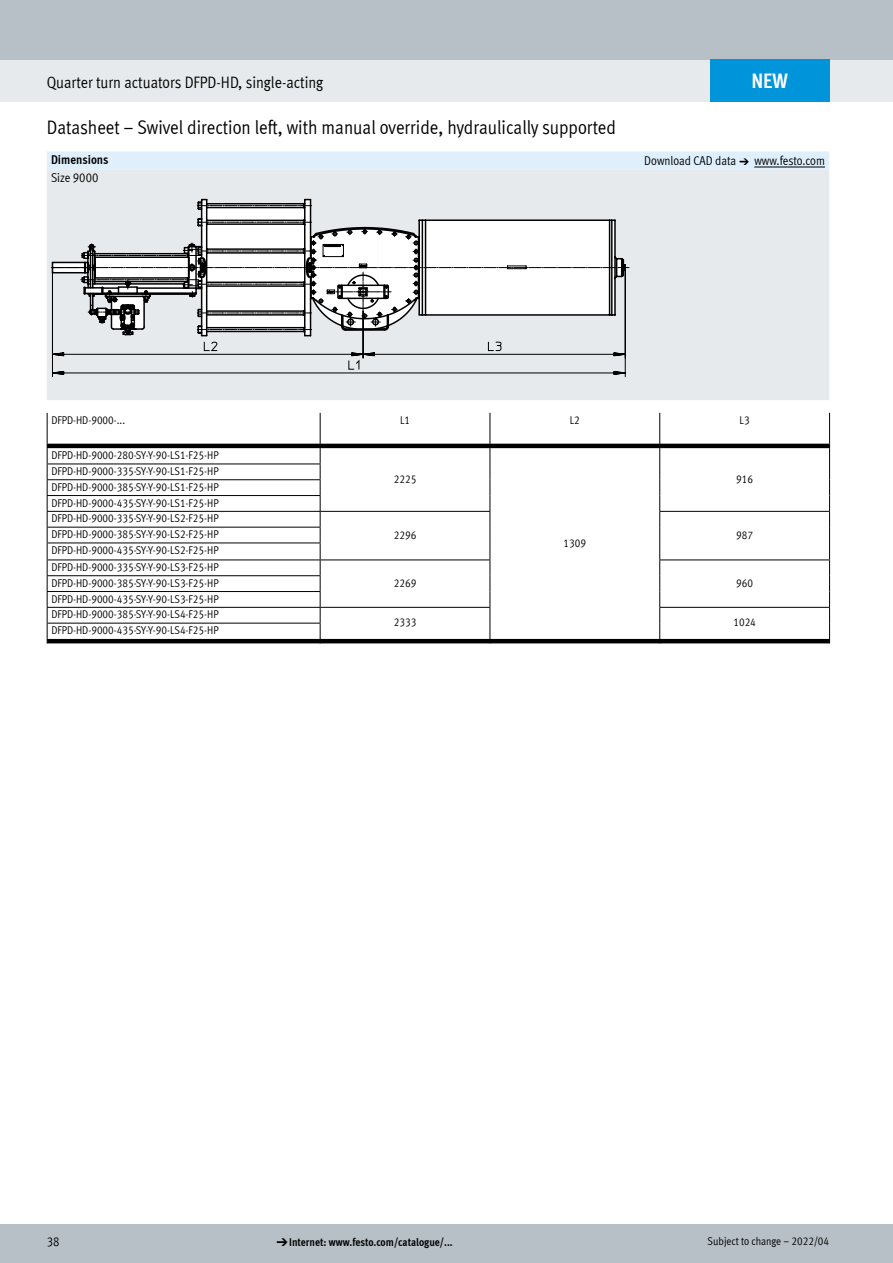
<style>
.page{position:relative;width:893px;height:1263px;background:#fff}
.page>*{position:absolute;margin:0;border:0;box-sizing:border-box;transform-origin:0 0}
.FES_box_title{font:700 21px "Meta Cond LF";color:#fff}
.FES_title_section{font:19.5px "Meta Cond LF";color:#000}
.FES_title_family{font:16.5px "Meta Cond LF";color:#000}
.FES_head_2_text_righ{font:12.75px "Meta Cond LF";color:#000}
.FES_head_1_text{font:700 12.75px "Meta Cond LF";color:#000}
.FES_head_2_text{font:12.75px "Meta Cond LF";color:#000}
.FES_tab_regular{font:11.25px "Meta Cond LF";color:#000}
.t1{font:700 11.25px "Meta Cond LF";color:#000}
.FES_tab_regular_cent{font:11.25px "Meta Cond LF";color:#000}
.FES_tab_head_2{font:11.25px "Meta Cond LF";color:#000}
.FES_tab_head_2_centr{font:11.25px "Meta Cond LF";color:#000}
.s1{font-family:"Meto Pict 182"}
.s2{font-family:"Meto Pict 182";font-weight:400}
</style>
<div class="page">
<div style="left:0;top:1225px;width:893px;height:38px;background:#b6c0c6"></div>
<div style="left:0;top:60px;width:893px;height:42px;background:#e7eaec"></div>
<div style="left:0;top:0;width:893px;height:60px;background:#b6c0c6"></div>
<svg style="left:47px;top:151px;width:782px;height:19px"></svg>
<div style="left:47px;top:170px;width:782px;height:230px;background:#e7eaec"></div>
<hr style="left:754px;top:167px;width:71px;height:1px;background:#000">
<svg style="left:52px;top:351px;width:574px;height:26px"></svg>
<svg style="left:52px;top:351px;width:450px;height:19px"></svg>
<svg style="left:51px;top:198px;width:578px;height:153px"></svg>
<svg style="left:48px;top:444px;width:781px;height:199px"></svg>
<hr style="left:47px;top:464px;width:274px;height:1px;background:#000">
<hr style="left:47px;top:479px;width:274px;height:1px;background:#000">
<hr style="left:47px;top:495px;width:274px;height:1px;background:#000">
<hr style="left:47px;top:511px;width:273px;height:1px;background:#000">
<hr style="left:320px;top:511px;width:170px;height:1px;background:#000">
<hr style="left:659px;top:511px;width:171px;height:1px;background:#000">
<hr style="left:47px;top:527px;width:274px;height:1px;background:#000">
<hr style="left:47px;top:543px;width:274px;height:1px;background:#000">
<hr style="left:47px;top:559px;width:273px;height:1px;background:#000">
<hr style="left:320px;top:559px;width:170px;height:1px;background:#000">
<hr style="left:659px;top:559px;width:171px;height:1px;background:#000">
<hr style="left:47px;top:575px;width:274px;height:1px;background:#000">
<hr style="left:47px;top:591px;width:274px;height:1px;background:#000">
<hr style="left:47px;top:607px;width:273px;height:1px;background:#000">
<hr style="left:320px;top:607px;width:170px;height:1px;background:#000">
<hr style="left:659px;top:607px;width:171px;height:1px;background:#000">
<hr style="left:47px;top:623px;width:274px;height:1px;background:#000">
<hr style="left:47px;top:413px;width:1px;height:31px;background:#000">
<hr style="left:320px;top:413px;width:1px;height:31px;background:#000">
<hr style="left:490px;top:413px;width:1px;height:31px;background:#000">
<hr style="left:659px;top:413px;width:1px;height:31px;background:#000">
<hr style="left:829px;top:413px;width:1px;height:31px;background:#000">
<svg style="left:47px;top:444px;width:1px;height:199px"></svg>
<svg style="left:320px;top:444px;width:1px;height:199px"></svg>
<svg style="left:490px;top:444px;width:1px;height:199px"></svg>
<svg style="left:659px;top:444px;width:1px;height:199px"></svg>
<svg style="left:829px;top:444px;width:1px;height:199px"></svg>
<div style="left:710px;top:60px;width:119px;height:42px;background:#0095db"></div>
<p class="FES_box_title" style="left:751px;top:67px;width:38px">NEW</p>
<p class="FES_title_family" style="left:47px;top:72px;width:278px">Quarter turn actuators DFPD-HD, single-acting</p>
<p class="FES_title_section" style="left:47px;top:116px;width:571px">Datasheet – Swivel direction left, with manual override, hydraulically supported</p>
<p class="FES_head_1_text" style="left:51px;top:151px;width:59px">Dimensions</p>
<p class="FES_head_2_text_righ" style="left:644px;top:153px;width:182px">Download CAD data <span class="s1">a</span> www.festo.com</p>
<p class="FES_head_2_text" style="left:51px;top:170px;width:49px">Size 9000</p>
<p class="FES_tab_head_2" style="left:51px;top:414px;width:75px">DFPD-HD-9000-...</p>
<p class="FES_tab_head_2_centr" style="left:400px;top:414px;width:12px">L1</p>
<p class="FES_tab_head_2_centr" style="left:570px;top:414px;width:12px">L2</p>
<p class="FES_tab_head_2_centr" style="left:740px;top:414px;width:12px">L3</p>
<p class="FES_tab_regular" style="left:51px;top:448px;width:169px">DFPD-HD-9000-280-SY-Y-90-LS1-F25-HP</p>
<p class="FES_tab_regular_cent" style="left:394px;top:472px;width:24px">2225</p>
<p class="FES_tab_regular" style="left:51px;top:464px;width:169px">DFPD-HD-9000-335-SY-Y-90-LS1-F25-HP</p>
<p class="FES_tab_regular" style="left:51px;top:480px;width:169px">DFPD-HD-9000-385-SY-Y-90-LS1-F25-HP</p>
<p class="FES_tab_regular" style="left:51px;top:496px;width:169px">DFPD-HD-9000-435-SY-Y-90-LS1-F25-HP</p>
<p class="FES_tab_regular" style="left:51px;top:512px;width:169px">DFPD-HD-9000-335-SY-Y-90-LS2-F25-HP</p>
<p class="FES_tab_regular" style="left:51px;top:527px;width:169px">DFPD-HD-9000-385-SY-Y-90-LS2-F25-HP</p>
<p class="FES_tab_regular_cent" style="left:394px;top:528px;width:24px">2296</p>
<p class="FES_tab_regular_cent" style="left:736px;top:528px;width:18px">987</p>
<p class="FES_tab_regular" style="left:51px;top:543px;width:169px">DFPD-HD-9000-435-SY-Y-90-LS2-F25-HP</p>
<p class="FES_tab_regular" style="left:51px;top:560px;width:169px">DFPD-HD-9000-335-SY-Y-90-LS3-F25-HP</p>
<p class="FES_tab_regular" style="left:51px;top:576px;width:169px">DFPD-HD-9000-385-SY-Y-90-LS3-F25-HP</p>
<p class="FES_tab_regular_cent" style="left:394px;top:576px;width:24px">2269</p>
<p class="FES_tab_regular_cent" style="left:736px;top:576px;width:18px">960</p>
<p class="FES_tab_regular" style="left:51px;top:592px;width:169px">DFPD-HD-9000-435-SY-Y-90-LS3-F25-HP</p>
<p class="FES_tab_regular" style="left:51px;top:608px;width:169px">DFPD-HD-9000-385-SY-Y-90-LS4-F25-HP</p>
<p class="FES_tab_regular_cent" style="left:394px;top:615px;width:24px">2333</p>
<p class="FES_tab_regular_cent" style="left:733px;top:615px;width:24px">1024</p>
<p class="FES_tab_regular" style="left:51px;top:623px;width:169px">DFPD-HD-9000-435-SY-Y-90-LS4-F25-HP</p>
<p class="FES_tab_regular_cent" style="left:736px;top:472px;width:18px">916</p>
<p class="FES_tab_regular_cent" style="left:564px;top:536px;width:24px">1309</p>
<p class="FES_head_2_text_righ" style="left:47px;top:1234px;width:14px">38</p>
<p class="t1" style="left:276px;top:1235px;width:178px"><span class="s2">d</span>Internet: www.festo.com/catalogue/...</p>
<p class="FES_tab_regular" style="left:708px;top:1234px;width:123px">Subject to change – 2022/04</p>
</div>
